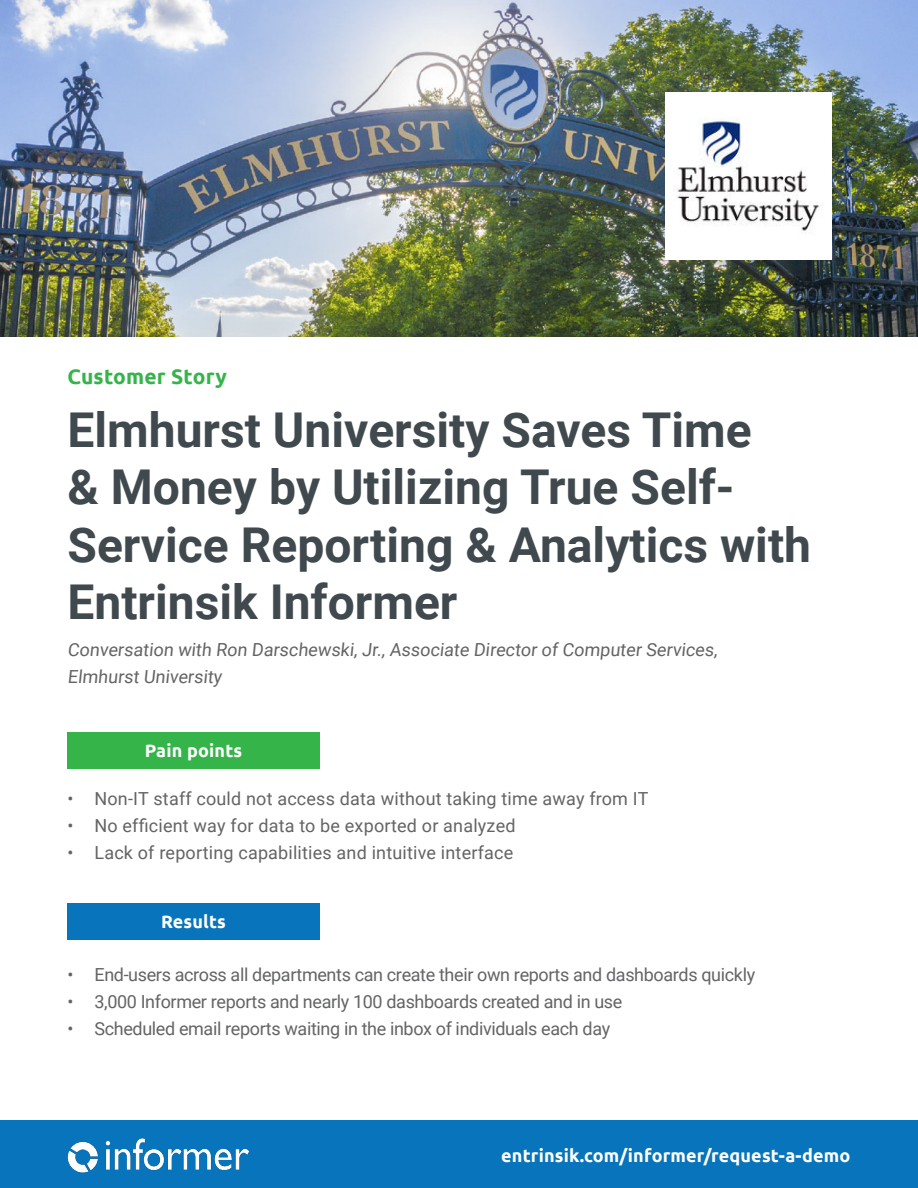
<style>
.page{position:relative;width:918px;height:1188px;background:#fff}
.page>*{position:absolute;margin:0;border:0;box-sizing:border-box;transform-origin:0 0}
.t1{font:700 48px/57.6px "Roboto";color:#40494d}
.t2{font:700 21px "Ubuntu";letter-spacing:.01em;color:#35b44a}
.t3{font:18px/27px "Roboto";letter-spacing:-.02em;color:#636466}
.t4{font:18px "Roboto";letter-spacing:.01em;color:#636466}
.t5{font:700 18px "Ubuntu";letter-spacing:.01em;color:#fff}
</style>
<div class="page">
<img style="left:0;top:0;width:918px;height:337px">
<img style="left:665px;top:93px;width:166px;height:166px">
<div style="left:68px;top:732px;width:252px;height:37px;background:#35b44a"></div>
<div style="left:68px;top:903px;width:252px;height:37px;background:#0774bb"></div>
<div style="left:0;top:1120px;width:918px;height:68px;background:#0774bb"></div>
<img style="left:67px;top:1138px;width:183px;height:35px">
<p class="t2" style="left:68px;top:364px;width:161px">Customer Story</p>
<h1 class="t1" style="left:68px;top:399px;width:745px">Elmhurst University Saves Time<br>&amp; Money by Utilizing True Self-<br>Service Reporting &amp; Analytics with<br>Entrinsik Informer</h1>
<p class="t3" style="left:68px;top:635px;width:654px">Conversation with Ron Darschewski, Jr., Associate Director of Computer Services,<br>Elmhurst University</p>
<p class="t5" style="left:145px;top:740px;width:99px">Pain points</p>
<p class="t4" style="left:68px;top:786px;width:583px">• Non-IT staff could not access data without taking time away from IT</p>
<p class="t4" style="left:68px;top:813px;width:450px">• No efficient way for data to be exported or analyzed</p>
<p class="t4" style="left:68px;top:840px;width:447px">• Lack of reporting capabilities and intuitive interface</p>
<p class="t5" style="left:161px;top:911px;width:66px">Results</p>
<p class="t3" style="left:67px;top:960px;width:689px">• End-users across all departments can create their own reports and dashboards quickly</p>
<p class="t3" style="left:67px;top:987px;width:556px">• 3,000 Informer reports and nearly 100 dashboards created and in use</p>
<p class="t3" style="left:67px;top:1014px;width:544px">• Scheduled email reports waiting in the inbox of individuals each day</p>
<p class="t5" style="left:501px;top:1144px;width:351px">entrinsik.com/informer/request-a-demo</p>
</div>
